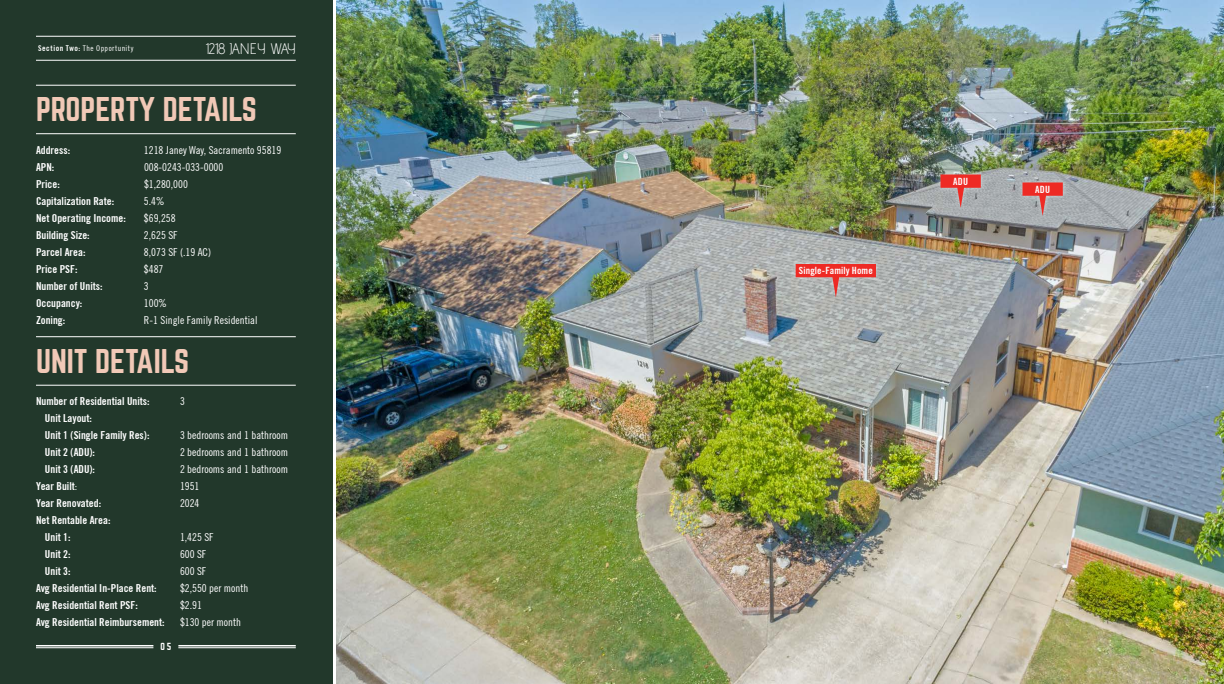
<style>
.page{position:relative;width:1224px;height:684px;background:#fff}
.page>*{position:absolute;margin:0;border:0;box-sizing:border-box;transform-origin:0 0}
.t1{font:30px "Norwester";color:#f1c9b7}
.t2{font:300 15.3px "Advent Pro";color:#fff}
.t3{font:700 condensed 11px/17px "Trade Gothic No.20";color:#fff}
.t4{font:condensed 11px "Trade Gothic No.18";color:#fff}
.t5{font:700 condensed 10px "Trade Gothic No.20";letter-spacing:.01em;color:#fff}
.t6{font:9px "Norwester";color:#fff}
.t7{font:condensed 8px "Trade Gothic No.18";letter-spacing:.055em;color:#fff}
.s1{font-family:"Trade Gothic No.20";font-weight:700}
.s2{font-family:"Trade Gothic No.18";font-weight:400}
</style>
<div class="page">
<div style="left:0;top:0;width:333px;height:684px;background:#22382b"></div>
<img style="left:336px;top:0;width:888px;height:684px">
<hr style="left:36px;top:85px;width:260px;height:1px;background:#fff">
<hr style="left:36px;top:133px;width:260px;height:1px;background:#fff">
<hr style="left:36px;top:336px;width:260px;height:1px;background:#fff">
<hr style="left:36px;top:385px;width:260px;height:1px;background:#fff">
<hr style="left:36px;top:645px;width:117px;height:1px;background:#fff">
<hr style="left:36px;top:647px;width:117px;height:1px;background:#fff">
<hr style="left:178px;top:645px;width:118px;height:1px;background:#fff">
<hr style="left:178px;top:647px;width:118px;height:1px;background:#fff">
<div style="left:791px;top:259px;width:90px;height:42px;background:#fff;opacity:.5"></div>
<svg style="left:796px;top:264px;width:80px;height:34px;background:#ca7a77"></svg>
<div style="left:935px;top:169px;width:51px;height:43px;background:#fff;opacity:.5"></div>
<svg style="left:940px;top:175px;width:41px;height:33px"></svg>
<div style="left:1017px;top:177px;width:51px;height:43px;background:#fff;opacity:.5"></div>
<svg style="left:1022px;top:182px;width:41px;height:34px"></svg>
<hr style="left:36px;top:60px;width:260px;height:1px;background:#fff">
<hr style="left:36px;top:36px;width:260px;height:1px;background:#fff">
<p class="t7" style="left:38px;top:44px;width:97px"><span class="s1">Section Two:</span> The Opportunity</p>
<h2 class="t2" style="left:206px;top:39px;width:92px">1218 JANEY WAY</h2>
<h1 class="t1" style="left:36px;top:95px;width:222px">PROPERTY DETAILS</h1>
<p class="t3" style="left:36px;top:141px;width:36px">Address:</p>
<p class="t4" style="left:144px;top:143px;width:139px">1218 Janey Way, Sacramento 95819</p>
<p class="t3" style="left:36px;top:158px;width:20px">APN:</p>
<p class="t4" style="left:144px;top:160px;width:81px">008-0243-033-0000</p>
<p class="t3" style="left:36px;top:175px;width:25px">Price:</p>
<p class="t4" style="left:144px;top:177px;width:45px">$1,280,000</p>
<p class="t3" style="left:36px;top:192px;width:80px">Capitalization Rate:</p>
<p class="t4" style="left:144px;top:194px;width:22px">5.4%</p>
<p class="t3" style="left:36px;top:209px;width:91px">Net Operating Income:</p>
<p class="t4" style="left:144px;top:211px;width:33px">$69,258</p>
<p class="t3" style="left:36px;top:226px;width:55px">Building Size:</p>
<p class="t4" style="left:144px;top:228px;width:35px">2,625 SF</p>
<p class="t3" style="left:36px;top:243px;width:51px">Parcel Area:</p>
<p class="t4" style="left:144px;top:245px;width:69px">8,073 SF (.19 AC)</p>
<p class="t3" style="left:36px;top:260px;width:43px">Price PSF:</p>
<p class="t4" style="left:144px;top:262px;width:21px">$487</p>
<p class="t3" style="left:36px;top:277px;width:68px">Number of Units:</p>
<p class="t4" style="left:144px;top:279px;width:6px">3</p>
<p class="t3" style="left:36px;top:294px;width:48px">Occupancy:</p>
<p class="t4" style="left:144px;top:296px;width:25px">100%</p>
<p class="t3" style="left:36px;top:311px;width:31px">Zoning:</p>
<p class="t4" style="left:144px;top:313px;width:115px">R-1 Single Family Residential</p>
<h1 class="t1" style="left:36px;top:347px;width:155px">UNIT DETAILS</h1>
<p class="t3" style="left:36px;top:392px;width:115px">Number of Residential Units:</p>
<p class="t4" style="left:180px;top:394px;width:6px">3</p>
<p class="t3" style="left:45px;top:409px;width:106px">Unit Layout:<br>Unit 1 (Single Family Res):</p>
<p class="t4" style="left:180px;top:428px;width:110px">3 bedrooms and 1 bathroom</p>
<p class="t3" style="left:45px;top:443px;width:52px">Unit 2 (ADU):</p>
<p class="t4" style="left:180px;top:445px;width:110px">2 bedrooms and 1 bathroom</p>
<p class="t3" style="left:45px;top:460px;width:52px">Unit 3 (ADU):</p>
<p class="t4" style="left:180px;top:462px;width:110px">2 bedrooms and 1 bathroom</p>
<p class="t3" style="left:36px;top:477px;width:43px">Year Built<span class="s2">:</span></p>
<p class="t4" style="left:180px;top:479px;width:21px">1951</p>
<p class="t3" style="left:36px;top:494px;width:67px">Year Renovated:</p>
<p class="t4" style="left:180px;top:496px;width:21px">2024</p>
<p class="t3" style="left:45px;top:511px;width:67px;text-indent:-9px">Net Rentable Area:<br>Unit 1:</p>
<p class="t4" style="left:180px;top:530px;width:35px">1,425 SF</p>
<p class="t3" style="left:45px;top:545px;width:27px">Unit 2:</p>
<p class="t4" style="left:180px;top:547px;width:28px">600 SF</p>
<p class="t3" style="left:45px;top:562px;width:27px">Unit 3:</p>
<p class="t4" style="left:180px;top:564px;width:28px">600 SF</p>
<p class="t3" style="left:36px;top:579px;width:122px">Avg Residential In-Place Rent:</p>
<p class="t4" style="left:180px;top:581px;width:70px">$2,550 per month</p>
<p class="t3" style="left:36px;top:596px;width:103px">Avg Residential Rent PSF:</p>
<p class="t4" style="left:180px;top:598px;width:23px">$2.91</p>
<p class="t3" style="left:36px;top:613px;width:130px">Avg Residential Reimbursement:</p>
<p class="t4" style="left:180px;top:615px;width:63px">$130 per month</p>
<p class="t6" style="left:160px;top:642px;width:12px">05</p>
<p class="t5" style="left:799px;top:265px;width:76px">Single-Family Home</p>
<p class="t5" style="left:953px;top:175px;width:16px">ADU</p>
<p class="t5" style="left:1035px;top:183px;width:16px">ADU</p>
</div>
